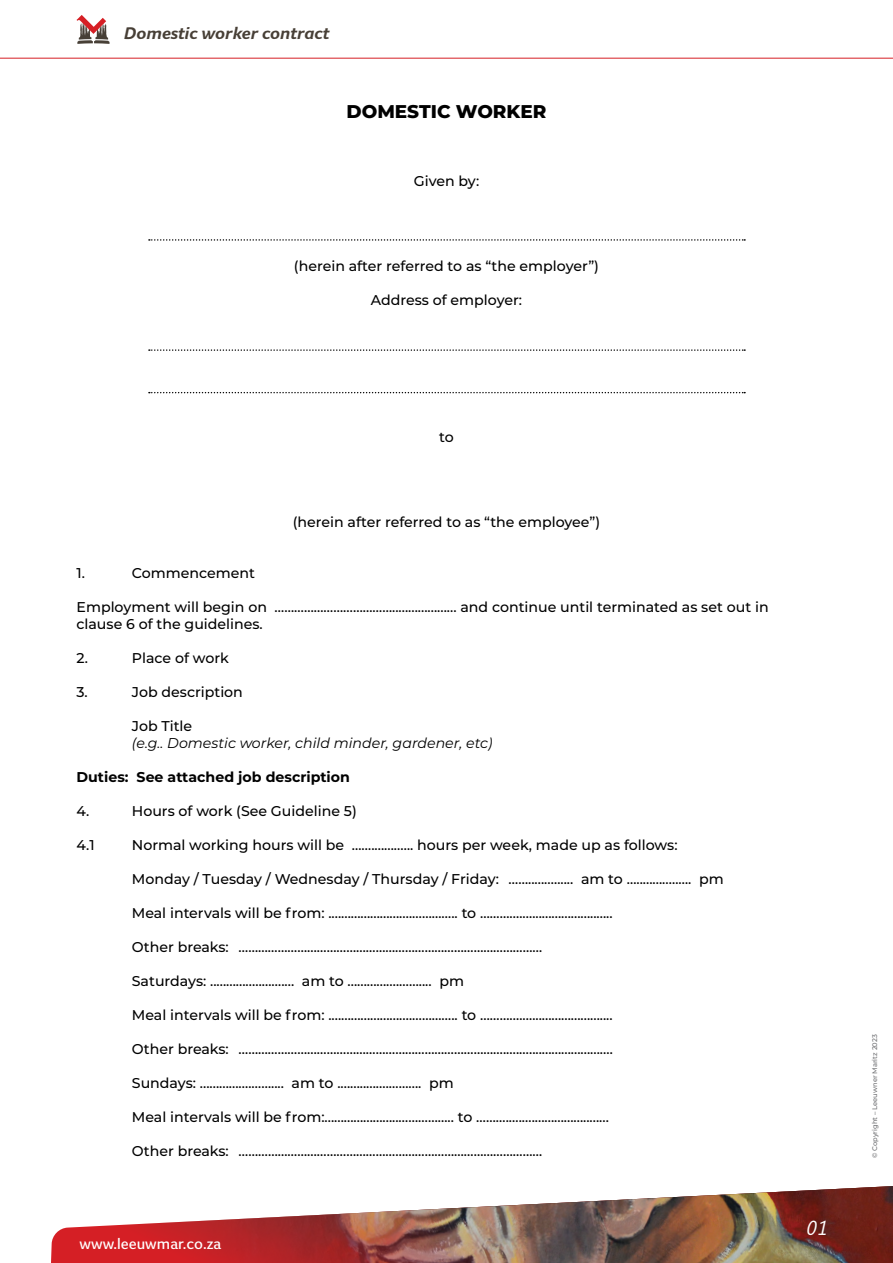
<style>
.page{position:relative;width:893px;height:1263px;background:#fff}
.page>*{position:absolute;margin:0;border:0;box-sizing:border-box;transform-origin:0 0}
.t1{font:italic 20.4px "Giacomo";color:#fff}
.t2{font:800 18.45px "Montserrat";color:#000}
.t3{font:italic 700 16.65px "Giacomo";color:#473f36}
.t4{font:500 15px "Giacomo";color:#fff}
.t5{font:500 14.1px/17px "Montserrat";color:#000}
.t6{font:italic 14.1px "Montserrat";color:#000}
.t7{font:700 14.1px "Montserrat";color:#000}
.t8{font:500 6.75px "Montserrat";color:#6d6e71}
</style>
<div class="page">
<svg style="left:149px;top:239px;width:596px;height:2px"></svg>
<svg style="left:149px;top:349px;width:596px;height:2px"></svg>
<svg style="left:149px;top:392px;width:596px;height:1px"></svg>
<hr style="left:0;top:58px;width:893px;height:1px;background:#d61f25">
<svg style="left:77px;top:15px;width:33px;height:29px"></svg>
<img style="left:51px;top:1186px;width:842px;height:77px">
<p class="t3" style="left:124px;top:23px;width:207px">Domestic worker contract</p>
<h2 class="t2" style="left:347px;top:98px;width:201px">DOMESTIC WORKER</h2>
<p class="t5" style="left:414px;top:172px;width:67px">Given by:</p>
<p class="t5" style="left:294px;top:257px;width:307px">(herein after referred to as “the employer”)</p>
<p class="t5" style="left:371px;top:291px;width:153px">Address of employer:</p>
<p class="t5" style="left:439px;top:427px;width:16px">to</p>
<p class="t5" style="left:293px;top:512px;width:309px">(herein after referred to as “the employee”)</p>
<p class="t5" style="left:77px;top:564px;width:10px">1.</p>
<p class="t5" style="left:132px;top:564px;width:125px">Commencement</p>
<p class="t5" style="left:77px;top:598px;width:694px">Employment will begin on ……………………………….................... and continue until terminated as set out in clause 6 of the guidelines.</p>
<p class="t5" style="left:77px;top:649px;width:13px">2.</p>
<p class="t5" style="left:132px;top:649px;width:98px">Place of work</p>
<p class="t5" style="left:77px;top:683px;width:13px">3.</p>
<p class="t5" style="left:132px;top:683px;width:113px">Job description</p>
<p class="t5" style="left:132px;top:717px;width:62px">Job Title</p>
<p class="t6" style="left:132px;top:733px;width:362px">(e.g.. Domestic worker, child minder, gardener, etc)</p>
<p class="t7" style="left:77px;top:767px;width:275px">Duties: See attached job description</p>
<p class="t5" style="left:77px;top:802px;width:14px">4.</p>
<p class="t5" style="left:132px;top:802px;width:226px">Hours of work (See Guideline 5)</p>
<p class="t5" style="left:77px;top:836px;width:20px">4.1</p>
<p class="t5" style="left:132px;top:836px;width:547px">Normal working hours will be …….........…. hours per week, made up as follows:</p>
<p class="t5" style="left:132px;top:870px;width:593px">Monday / Tuesday / Wednesday / Thursday / Friday: …….......….... am to …..........……. pm</p>
<p class="t5" style="left:132px;top:904px;width:482px">Meal intervals will be from: .......................…………….. to ……….….…........................</p>
<p class="t5" style="left:132px;top:938px;width:412px">Other breaks: …………………………………………………………………………………</p>
<p class="t5" style="left:132px;top:972px;width:334px">Saturdays: .............……….... am to .............……….... pm</p>
<p class="t5" style="left:132px;top:1006px;width:482px">Meal intervals will be from: .......................…………….. to ……….….…........................</p>
<p class="t5" style="left:132px;top:1040px;width:483px">Other breaks: ……………………………………………………………………….….….......................…</p>
<p class="t5" style="left:132px;top:1074px;width:323px">Sundays: .............……….... am to .............……….... pm</p>
<p class="t5" style="left:132px;top:1108px;width:479px">Meal intervals will be from:.......................…………….. to ……….….…........................</p>
<p class="t5" style="left:132px;top:1142px;width:412px">Other breaks: …………………………………………………………………………………</p>
<p class="t4" style="left:80px;top:1235px;width:143px">www.leeuwmar.co.za</p>
<h1 class="t1" style="left:806px;top:1216px;width:23px">01</h1>
<p class="t8" style="left:870px;top:1158px;width:125px;rotate:-90deg">© Copyright – Leeuwner Maritz 2023</p>
</div>
